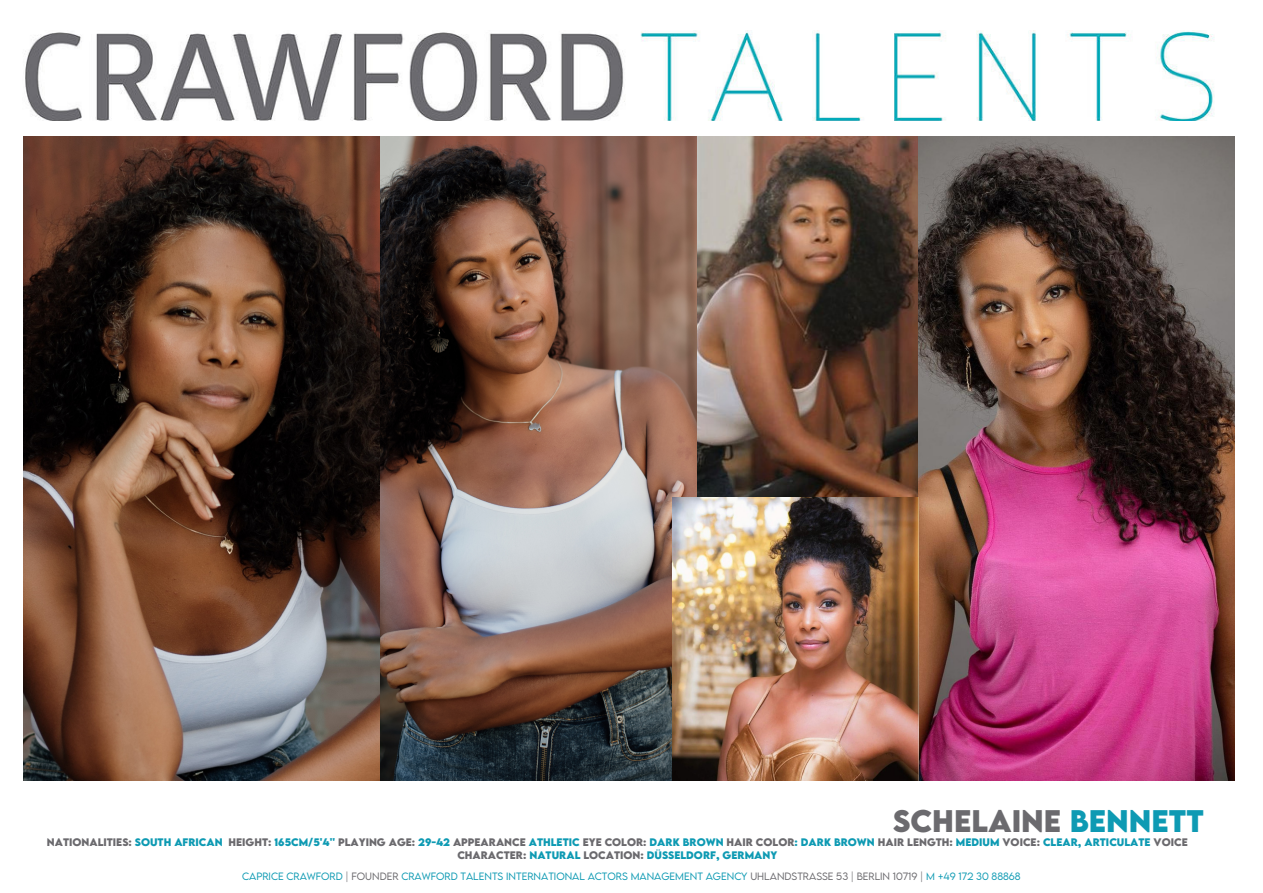
<style>
.page{position:relative;width:1263px;height:893px;background:#fff}
.page>*{position:absolute;margin:0;border:0;box-sizing:border-box;transform-origin:0 0}
.t1{font:700 27.75px "LEMONMILK";color:#6b6a6e}
.t2{font:700 9.68px/13.5px "LEMONMILK";letter-spacing:.11em;color:#0e9ab3;text-align:center}
.t3{font:300 9.45px "LEMONMILK";letter-spacing:.115em;color:#0e9ab3}
.s1{color:#0e9ab3}
.s2{color:#6b6a6e}
</style>
<div class="page">
<img style="left:25px;top:30px;width:1189px;height:90px">
<img style="left:696px;top:136px;width:223px;height:361px">
<img style="left:919px;top:136px;width:315px;height:644px">
<img style="left:24px;top:136px;width:672px;height:644px">
<img style="left:672px;top:497px;width:247px;height:284px">
<p class="t1" style="left:893px;top:801px;width:312px">SCHELAINE <span class="s1">BENNETT</span></p>
<p class="t3" style="left:242px;top:870px;width:780px">CAPRICE CRAWFORD <span class="s2">| FOUNDER</span> CRAWFORD TALENTS INTERNATIONAL ACTORS MANAGEM ENT AGENCY <span class="s2">UHLANDSTRASSE 53 | BERLIN 10719 |</span> M +49 172 30 88868</p>
<p class="t2" style="left:47px;top:835px;width:1141px"><span class="s2">NATIONALITIES:</span> SOUTH AFRICAN <span class="s2">HEIGHT:</span> 165CM/5'4'' <span class="s2">PLAYING AGE:</span> 29-42 <span class="s2">APPEARANCE</span> ATHLETIC <span class="s2">EYE COLOR:</span> DARK BROWN <span class="s2">HAIR COLOR</span>: DARK BROWN <span class="s2">HAIR LENGTH:</span> MEDIUM <span class="s2">VOICE:</span> CLEAR, ARTICULATE <span class="s2">VOICE<br>CHARACTER:</span> NATURAL <span class="s2">LOCATION:</span> DÜSSELDORF, GERMANY</p>
</div>
